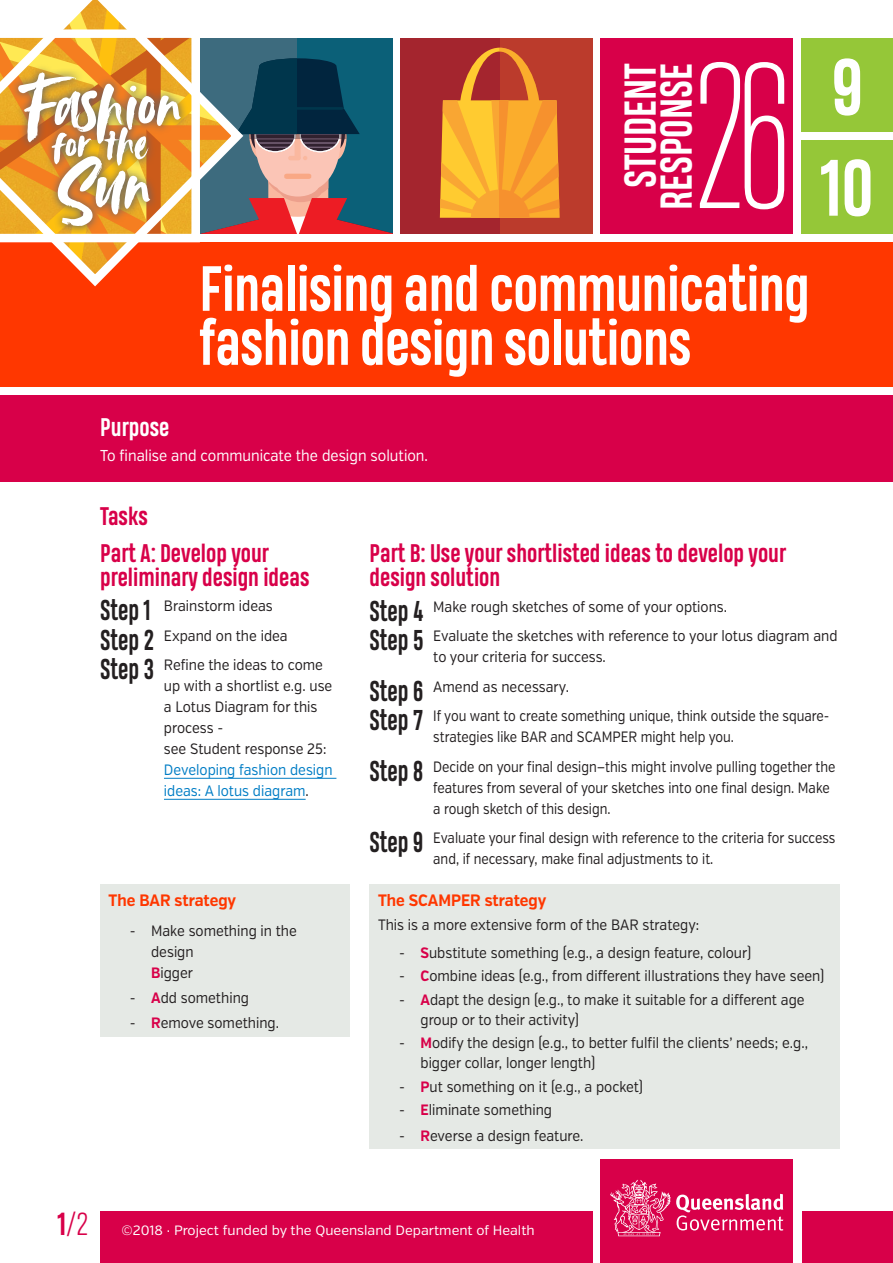
<style>
.page{position:relative;width:893px;height:1263px;background:#fff}
.page>*{position:absolute;margin:0;border:0;box-sizing:border-box;transform-origin:0 0}
.t1{font:100 195px "Heading Pro Ultracompressed";color:#fff}
.t2{font:700 75px "Heading Pro";color:#fff}
.sheet_title{font:700 60px/54px "Heading Pro";letter-spacing:-.01em;color:#fff}
.t3{font:700 42px "Heading Pro";color:#fff}
.t4{font:300 30px "Heading Pro";color:#d80049}
.sub_1{font:700 24px/24px "Heading Pro";color:#d80049}
.INTRO_WHITE_head_16p{font:700 24px "Heading Pro";color:#fff}
.sub_2{font:700 16.5px "Verb";color:#ff3700;scale:.9 1}
.INTRO_WHITE_copy_10{font:15.75px "Verb";color:#fff;scale:.9 1}
.bullet_bullet{font:15px/21px "Verb";color:#231f20;scale:.9 1}
.bullet{font:15px/21px "Verb";color:#231f20;scale:.85 1}
.bullet-2{font:15px/21px "Verb";color:#231f20;scale:.9 1}
.table_bullet_8_5pt{font:15px "Verb";color:#231f20;scale:.9 1}
.bullet_bullet_2SA{font:15px "Verb";color:#231f20;scale:.9 1}
.t5{font:13.5px "Verb";color:#fff}
.s1{font-family:"Heading Pro";font-weight:700;font-size:27px}
.s2{color:#007dc5}
.s3{font-weight:700;color:#d80049}
.s4{font-weight:700}
</style>
<div class="page">
<div style="left:401px;top:38px;width:191px;height:196px;background:#bb3b2c"></div>
<div style="left:401px;top:38px;width:98px;height:196px;background:#a4252e"></div>
<svg style="left:440px;top:48px;width:59px;height:170px"></svg>
<svg style="left:499px;top:48px;width:61px;height:170px"></svg>
<div style="left:601px;top:38px;width:192px;height:196px;background:#d80049"></div>
<div style="left:0;top:243px;width:893px;height:144px;background:#ff3700"></div>
<hr style="left:164px;top:778px;width:172px;height:1px;background:#007dc5">
<hr style="left:164px;top:799px;width:142px;height:1px;background:#007dc5">
<div style="left:802px;top:38px;width:91px;height:94px;background:#95c738"></div>
<div style="left:802px;top:140px;width:91px;height:94px;background:#95c738"></div>
<svg style="left:0;top:0;width:249px;height:287px"></svg>
<svg style="left:0;top:29px;width:392px;height:213px"></svg>
<div style="left:601px;top:1160px;width:192px;height:103px;background:#d80049"></div>
<div style="left:802px;top:1211px;width:91px;height:52px;background:#d80049"></div>
<svg style="left:610px;top:1180px;width:173px;height:56px"></svg>
<div style="left:100px;top:1211px;width:492px;height:52px;background:#d80049"></div>
<div style="left:0;top:395px;width:893px;height:87px;background:#d80049"></div>
<div style="left:100px;top:884px;width:249px;height:153px;background:#e5e9e5"></div>
<div style="left:369px;top:884px;width:471px;height:265px;background:#e5e9e5"></div>
<p class="t3" style="left:615px;top:188px;width:127px;rotate:-90deg">STUDENT</p>
<p class="t1" style="left:691px;top:27px;width:104px">26</p>
<p class="t3" style="left:651px;top:210px;width:149px;rotate:-90deg">RESPONSE</p>
<p class="t2" style="left:832px;top:42px;width:32px">9</p>
<p class="t2" style="left:821px;top:143px;width:54px">10</p>
<p class="sheet_title" style="left:199px;top:264px;width:611px">Finalising and communicating fashion design solutions</p>
<p class="INTRO_WHITE_head_16p" style="left:100px;top:412px;width:71px">Purpose</p>
<p class="INTRO_WHITE_copy_10" style="left:100px;top:446px;width:366px">To finalise and communicate the design solution.</p>
<p class="sub_1" style="left:100px;top:505px;width:49px">Tasks</p>
<p class="sub_1" style="left:100px;top:542px;width:211px">Part A: Develop your preliminary design ideas</p>
<p class="bullet-2" style="left:100px;top:596px;width:193px"><span class="s1">Step 1</span> Brainstorm ideas</p>
<p class="bullet-2" style="left:100px;top:625px;width:210px"><span class="s1">Step 2</span> Expand on the idea</p>
<p class="bullet-2" style="left:164px;top:655px;width:189px;text-indent:-64px"><span class="s1">Step 3</span> Refine the ideas to come up with a shortlist e.g. use a Lotus Diagram for this process -<br>see Student response 25:<br><span class="s2">Developing fashion design ideas: A lotus diagram</span>.</p>
<p class="sub_2" style="left:109px;top:890px;width:143px">The BAR strategy</p>
<p class="bullet_bullet" style="left:151px;top:920px;width:163px;text-indent:-21px">- Make something in the design<br><span class="s3">B</span>igger</p>
<p class="bullet_bullet" style="left:130px;top:987px;width:134px">- <span class="s3">A</span>dd something</p>
<p class="bullet_bullet_2SA" style="left:130px;top:1014px;width:167px">- <span class="s3">R</span>emove something.</p>
<p class="sub_1" style="left:369px;top:542px;width:418px">Part B: Use your shortlisted ideas to develop your design solution</p>
<p class="bullet-2" style="left:369px;top:596px;width:399px"><span class="s1">Step 4</span> Make rough sketches of some of your options.</p>
<p class="bullet-2" style="left:433px;top:626px;width:451px;text-indent:-64px"><span class="s1">Step 5</span> Evaluate the sketches with reference to your lotus diagram and to your criteria for success.</p>
<p class="bullet-2" style="left:369px;top:676px;width:223px"><span class="s1">Step 6</span> Amend as necessary.</p>
<p class="bullet" style="left:433px;top:706px;width:468px;text-indent:-64px"><span class="s1">Step 7</span> If you want to create something unique, think outside the square&shy;strategies like BAR and SCAMPER might help you.</p>
<p class="bullet" style="left:433px;top:756px;width:475px;text-indent:-64px"><span class="s1">Step 8</span> Decide on your final design—this might involve pulling together the features from several of your sketches into one final design. Make a rough sketch of this design.</p>
<p class="bullet" style="left:433px;top:828px;width:475px;text-indent:-64px"><span class="s1">Step 9</span> Evaluate your final design with reference to the criteria for success and, if necessary, make final adjustments to it.</p>
<p class="sub_2" style="left:378px;top:890px;width:189px">The SCAMPER strategy</p>
<p class="table_bullet_8_5pt" style="left:378px;top:915px;width:358px">This is a more extensive form of the BAR strategy:</p>
<p class="bullet_bullet" style="left:399px;top:942px;width:393px">- <span class="s3">S</span>ubstitute something (e.g., a design feature, colour)</p>
<p class="bullet_bullet" style="left:399px;top:966px;width:474px">- <span class="s3">C</span>ombine ideas (e.g., from different illustrations they have seen)</p>
<p class="bullet_bullet" style="left:420px;top:990px;width:428px;line-height:19.5px;text-indent:-21px">- <span class="s3">A</span>dapt the design (e.g., to make it suitable for a different age group or to their activity)</p>
<p class="bullet_bullet" style="left:420px;top:1034px;width:432px;line-height:19.5px;text-indent:-21px">- <span class="s3">M</span>odify the design (e.g., to better fulfil the clients’ needs; e.g., bigger collar, longer length)</p>
<p class="bullet_bullet" style="left:399px;top:1076px;width:272px">- <span class="s3">P</span>ut something on it (e.g., a pocket)</p>
<p class="bullet_bullet" style="left:399px;top:1100px;width:171px">- <span class="s3">E</span>liminate something</p>
<p class="bullet_bullet" style="left:399px;top:1125px;width:206px">- <span class="s3">R</span>everse a design feature.</p>
<p class="t4" style="left:58px;top:1207px;width:32px"><span class="s4">1</span>/2</p>
<p class="t5" style="left:122px;top:1222px;width:415px">©2018 · Project funded by the Queensland Department of Health</p>
</div>
